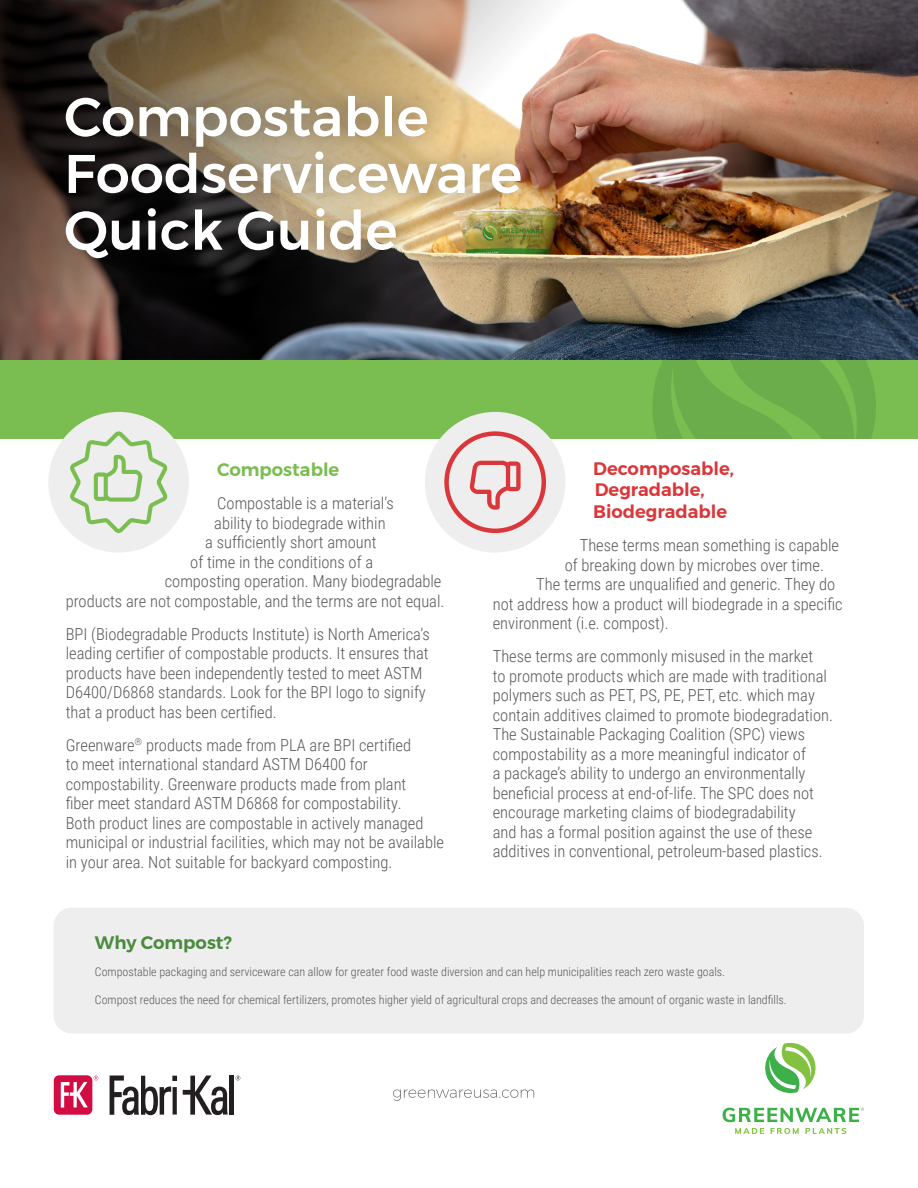
<style>
.page{position:relative;width:918px;height:1188px;background:#fff}
.page>*{position:absolute;margin:0;border:0;box-sizing:border-box;transform-origin:0 0}
.Question{font:600 18px/21.6px "Montserrat";color:#db3639}
.Question-2{font:600 18px "Montserrat";color:#7abd51}
.Question-3{font:600 18px "Montserrat";color:#4a8a3c}
.Answer{font:300 16.5px/19.5px "Roboto Condensed";color:#57585a}
.Answer-2{font:300 12px "Roboto Condensed";color:#57585a}
</style>
<div class="page">
<div style="left:0;top:360px;width:918px;height:79px;background:#7abd51"></div>
<svg style="left:653px;top:360px;width:223px;height:79px"></svg>
<div style="left:48px;top:412px;width:141px;height:141px;background:#eeeeef;border-radius:50%"></div>
<div style="left:54px;top:908px;width:810px;height:125px;background:#eeeeef;border-radius:18px"></div>
<svg style="left:110px;top:1076px;width:67px;height:39px"></svg>
<hr style="left:230px;top:1076px;width:4px;height:39px;background:#231f20">
<svg style="left:183px;top:1076px;width:45px;height:39px"></svg>
<svg style="left:236px;top:1076px;width:4px;height:4px"></svg>
<svg style="left:94px;top:1076px;width:4px;height:4px"></svg>
<div style="left:54px;top:1075px;width:39px;height:40px;border:2px solid #fff;border-radius:5px"></div>
<div style="left:54px;top:1075px;width:38px;height:40px;background:#d20d44;border-radius:5px"></div>
<svg style="left:61px;top:1082px;width:27px;height:26px"></svg>
<svg style="left:70px;top:431px;width:97px;height:102px"></svg>
<div style="left:425px;top:412px;width:141px;height:141px;background:#eeeeef;border-radius:50%"></div>
<svg style="left:470px;top:461px;width:51px;height:49px"></svg>
<div style="left:444px;top:431px;width:102px;height:102px;border:4px solid #db3639;border-radius:50%"></div>
<img style="left:0;top:0;width:918px;height:360px">
<div style="left:37px;top:68px;width:512px;height:219px;background:#231f20;opacity:.6"></div>
<svg style="left:66px;top:208px;width:330px;height:50px"></svg>
<svg style="left:66px;top:96px;width:455px;height:97px"></svg>
<svg style="left:393px;top:1090px;width:141px;height:11px"></svg>
<svg style="left:765px;top:1043px;width:51px;height:50px"></svg>
<svg style="left:723px;top:1108px;width:141px;height:14px"></svg>
<svg style="left:735px;top:1128px;width:29px;height:6px"></svg>
<svg style="left:771px;top:1128px;width:28px;height:6px"></svg>
<svg style="left:806px;top:1128px;width:40px;height:6px"></svg>
<p class="Question-2" style="left:217px;top:456px;width:124px">Compostable</p>
<p class="Answer" style="left:217px;top:493px;width:178px">Compostable is a material’s</p>
<p class="Answer" style="left:214px;top:513px;width:173px">ability to biodegrade within</p>
<p class="Answer" style="left:205px;top:532px;width:173px">a sufficiently short amount</p>
<p class="Answer" style="left:190px;top:552px;width:184px">of time in the conditions of a</p>
<p class="Answer" style="left:165px;top:571px;width:278px">composting operation. Many biodegradable</p>
<p class="Answer" style="left:66px;top:591px;width:380px">products are not compostable, and the terms are not equal.</p>
<p class="Answer" style="left:66px;top:624px;width:365px">BPI (Biodegradable Products Institute) is North America’s leading certifier of compostable products. It ensures that products have been independently tested to meet ASTM D6400/D6868 standards. Look for the BPI logo to signify that a product has been certified.</p>
<p class="Answer" style="left:66px;top:735px;width:380px">Greenware<sup>®</sup> products made from PLA are BPI certified<br>to meet international standard ASTM D6400 for compostability. Greenware products made from plant<br>fiber meet standard ASTM D6868 for compostability.<br>Both product lines are compostable in actively managed municipal or industrial facilities, which may not be available in your area. Not suitable for backyard composting.</p>
<p class="Question" style="left:593px;top:458px;width:142px">Decomposable,<br>Degradable,<br>Biodegradable</p>
<p class="Answer" style="left:580px;top:535px;width:261px">These terms mean something is capable</p>
<p class="Answer" style="left:565px;top:554px;width:261px">of breaking down by microbes over time.</p>
<p class="Answer" style="left:536px;top:574px;width:301px">The terms are unqualified and generic. They do</p>
<p class="Answer" style="left:493px;top:593px;width:351px">not address how a product will biodegrade in a specific</p>
<p class="Answer" style="left:493px;top:613px;width:178px">environment (i.e. compost).</p>
<p class="Answer" style="left:493px;top:646px;width:342px">These terms are commonly misused in the market<br>to promote products which are made with traditional polymers such as PET, PS, PE, PET, etc. which may contain additives claimed to promote biodegradation.<br>The Sustainable Packaging Coalition (SPC) views compostability as a more meaningful indicator of<br>a package’s ability to undergo an environmentally beneficial process at end-of-life. The SPC does not encourage marketing claims of biodegradability<br>and has a formal position against the use of these additives in conventional, petroleum-based plastics.</p>
<p class="Question-3" style="left:95px;top:928px;width:139px">Why Compost?</p>
<p class="Answer-2" style="left:95px;top:964px;width:632px">Compostable packaging and serviceware can allow for greater food waste diversion and can help municipalities reach zero waste goals.</p>
<p class="Answer-2" style="left:95px;top:992px;width:693px">Compost reduces the need for chemical fertilizers, promotes higher yield of agricultural crops and decreases the amount of organic waste in landfills.</p>
</div>
